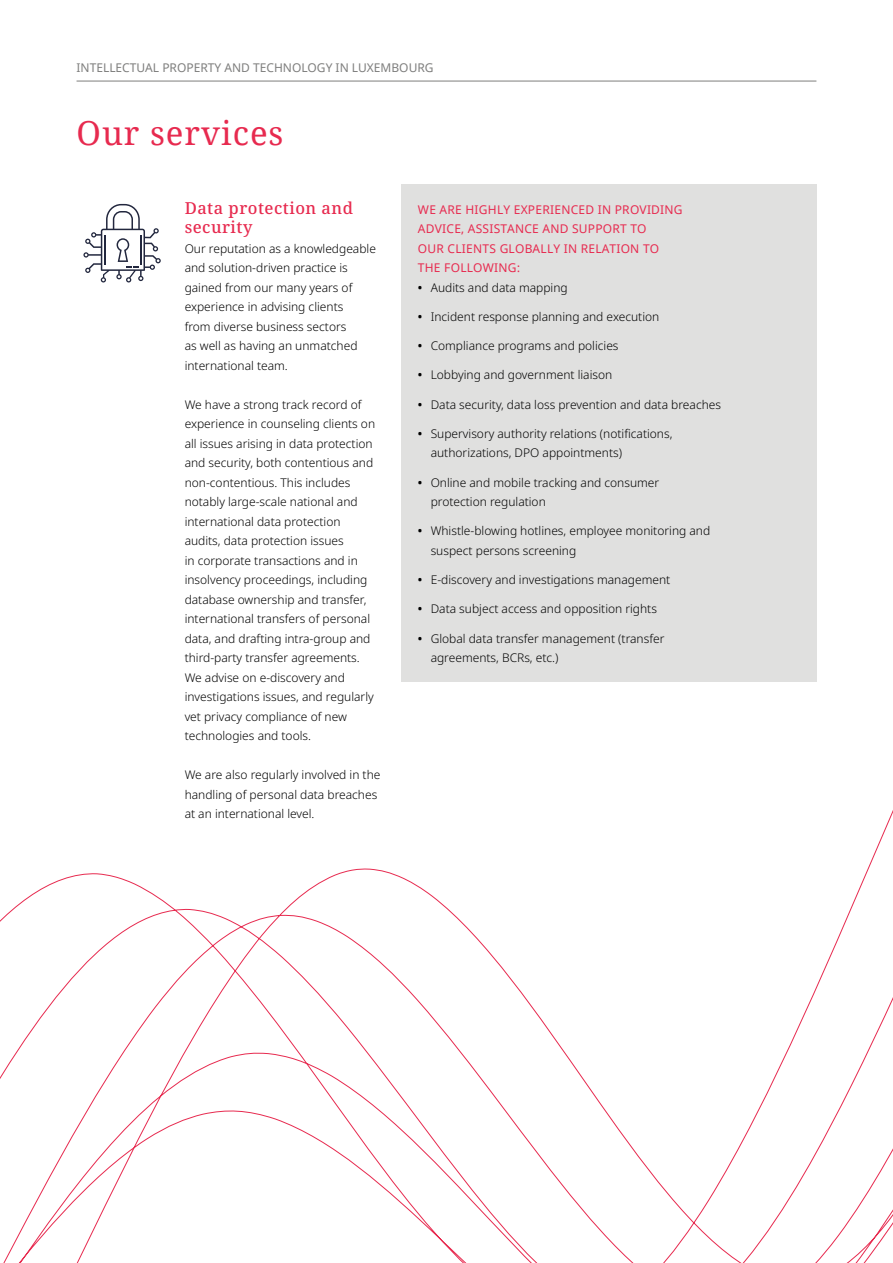
<style>
.page{position:relative;width:893px;height:1263px;background:#fff}
.page>*{position:absolute;margin:0;border:0;box-sizing:border-box;transform-origin:0 0}
.t1{font:33px "Noto Serif";letter-spacing:.03em;color:#e72a4f}
.t2{font:500 16.5px/19.5px "Noto Serif";letter-spacing:.03em;color:#e72a4f}
.t3{font:300 12px/19.5px "Noto Sans";color:#000}
.t4{font:12px/19.5px "Noto Sans";letter-spacing:.02em;color:#e72a4f}
.t5{font:12px "Noto Sans";color:#7e7e7d}
.s1{font-weight:600}
</style>
<div class="page">
<hr style="left:77px;top:81px;width:739px;height:1px;background:#7e7e7d">
<div style="left:401px;top:184px;width:415px;height:498px;background:#e0e0df"></div>
<svg style="left:83px;top:204px;width:78px;height:78px"></svg>
<svg style="left:0;top:810px;width:893px;height:453px"></svg>
<p class="t5" style="left:77px;top:60px;width:359px">INTELLECTUAL PROPERTY AND TECHNOLOGY IN LUXEMBOURG</p>
<h1 class="t1" style="left:77px;top:111px;width:208px">Our services</h1>
<h2 class="t2" style="left:185px;top:198px;width:170px">Data protection and security</h2>
<p class="t3" style="left:185px;top:239px;width:193px">Our reputation as a knowledgeable and solution-driven practice is gained from our many years of experience in advising clients<br>from diverse business sectors<br>as well as having an unmatched international team.</p>
<p class="t3" style="left:185px;top:395px;width:192px">We have a strong track record of experience in counseling clients on all issues arising in data protection and security, both contentious and non-contentious. This includes notably large-scale national and international data protection audits, data protection issues<br>in corporate transactions and in insolvency proceedings, including database ownership and transfer, international transfers of personal data, and drafting intra-group and third-party transfer agreements.<br>We advise on e-discovery and investigations issues, and regularly vet privacy compliance of new technologies and tools.</p>
<p class="t3" style="left:185px;top:765px;width:197px">We are also regularly involved in the handling of personal data breaches at an international level.</p>
<p class="t4" style="left:418px;top:200px;width:266px">WE ARE HIGHLY EXPERIENCED IN PROVIDING<br>ADVICE, ASSISTANCE AND SUPPORT TO<br>OUR CLIENTS GLOBALLY IN RELATION TO<br>THE FOLLOWING:</p>
<p class="t3" style="left:418px;top:278px;width:151px"><span class="s1">•</span> Audits and data mapping</p>
<p class="t3" style="left:418px;top:307px;width:243px"><span class="s1">•</span> Incident response planning and execution</p>
<p class="t3" style="left:418px;top:336px;width:202px"><span class="s1">•</span> Compliance programs and policies</p>
<p class="t3" style="left:418px;top:366px;width:196px"><span class="s1">•</span> Lobbying and government liaison</p>
<p class="t3" style="left:418px;top:395px;width:305px"><span class="s1">•</span> Data security, data loss prevention and data breaches</p>
<p class="t3" style="left:431px;top:424px;width:243px;text-indent:-13px"><span class="s1">•</span> Supervisory authority relations (notifications, authorizations, DPO appointments)</p>
<p class="t3" style="left:431px;top:473px;width:230px;text-indent:-13px"><span class="s1">•</span> Online and mobile tracking and consumer protection regulation</p>
<p class="t3" style="left:431px;top:522px;width:281px;text-indent:-13px"><span class="s1">•</span> Whistle-blowing hotlines, employee monitoring and suspect persons screening</p>
<p class="t3" style="left:418px;top:570px;width:254px"><span class="s1">•</span> E-discovery and investigations management</p>
<p class="t3" style="left:418px;top:600px;width:241px"><span class="s1">•</span> Data subject access and opposition rights</p>
<p class="t3" style="left:431px;top:629px;width:235px;text-indent:-13px"><span class="s1">•</span> Global data transfer management (transfer agreements, BCRs, etc.)</p>
</div>
